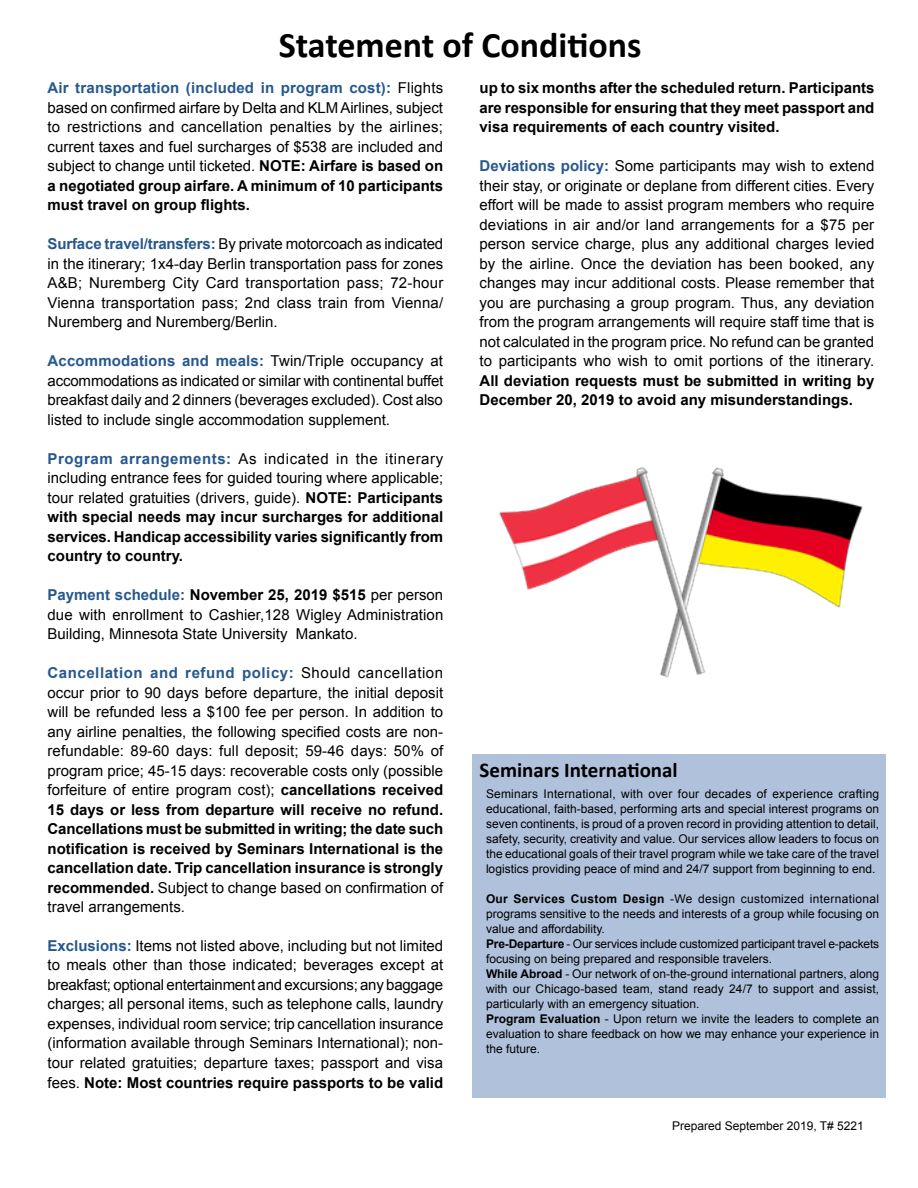
<style>
.page{position:relative;width:918px;height:1188px;background:#fff}
.page>*{position:absolute;margin:0;border:0;box-sizing:border-box;transform-origin:0 0}
.t1{font:700 36px "Calibri";color:#000}
.t2{font:700 21px "Calibri";color:#000}
.t3{font:15px/19.5px "Arial";color:#000;text-align:justify}
.t4{font:700 15px/19.5px "Arial";color:#000;text-align:justify}
.t5{font:12px/15px "Arial";color:#000;text-align:justify}
.s1{font-weight:700;color:#27588d}
.s2{font-weight:700}
.s3{color:#27588d}
.s4{font-weight:400}
</style>
<div class="page">
<div style="left:472px;top:755px;width:414px;height:343px;background:#b0c2db"></div>
<img style="left:499px;top:467px;width:364px;height:211px">
<h1 class="t1" style="left:279px;top:23px;width:364px">Statement of Conditions</h1>
<p class="t3" style="left:48px;top:78px;width:397px"><span class="s1">Air transportation (included in program cost):</span> Flights based on confirmed airfare by Delta and KLM Airlines, subject to restrictions and cancellation penalties by the airlines; current taxes and fuel surcharges of $538 are included and subject to change until ticketed. <span class="s2">NOTE: Airfare is based on a negotiated group airfare. A minimum of 10 participants must travel on group flights.</span></p>
<p class="t3" style="left:48px;top:234px;width:397px"><span class="s1">Surface travel/transfers:</span> By private motorcoach as indicated in the itinerary; 1x4-day Berlin transportation pass for zones A&amp;B; Nuremberg City Card transportation pass; 72-hour Vienna transportation pass; 2nd class train from Vienna/ Nuremberg and Nuremberg/Berlin.</p>
<p class="t3" style="left:48px;top:351px;width:397px"><span class="s1">Accommodations and meals:</span> Twin/Triple occupancy at accommodations as indicated or similar with continental buffet breakfast daily and 2 dinners (beverages excluded). Cost also listed to include single accommodation supplement.</p>
<p class="t4" style="left:48px;top:449px;width:397px"><span class="s3">Program arrangements:</span> <span class="s4">As indicated in the itinerary including entrance fees for guided touring where applicable; tour related gratuities (drivers, guide).</span> NOTE: Participants with special needs may incur surcharges for additional services. Handicap accessibility varies significantly from country to country.</p>
<p class="t3" style="left:48px;top:585px;width:397px"><span class="s1">Payment schedule:</span> <span class="s2">November 25, 2019 $515</span> per person due with enrollment to Cashier,128 Wigley Administration Building, Minnesota State University Mankato.</p>
<p class="t3" style="left:48px;top:663px;width:397px"><span class="s1">Cancellation and refund policy:</span> Should cancellation occur prior to 90 days before departure, the initial deposit will be refunded less a $100 fee per person. In addition to any airline penalties, the following specified costs are non&shy;refundable: 89-60 days: full deposit; 59-46 days: 50% of program price; 45-15 days: recoverable costs only (possible forfeiture of entire program cost); <span class="s2">cancellations received 15 days or less from departure will receive no refund.<br>Cancellations must be submitted in writing; the date such notification is received by Seminars International is the cancellation date. Trip cancellation insurance is strongly recommended.</span> Subject to change based on confirmation of travel arrangements.</p>
<p class="t3" style="left:48px;top:936px;width:397px"><span class="s1">Exclusions:</span> Items not listed above, including but not limited to meals other than those indicated; beverages except at breakfast; optional entertainment and excursions; any baggage charges; all personal items, such as telephone calls, laundry expenses, individual room service; trip cancellation insurance (information available through Seminars International); non&shy;tour related gratuities; departure taxes; passport and visa fees. <span class="s2">Note: Most countries require passports to be valid</span></p>
<p class="t4" style="left:480px;top:78px;width:397px">up to six months after the scheduled return. Participants are responsible for ensuring that they meet passport and visa requirements of each country visited.</p>
<p class="t3" style="left:480px;top:156px;width:396px"><span class="s1">Deviations policy:</span> Some participants may wish to extend their stay, or originate or deplane from different cities. Every effort will be made to assist program members who require deviations in air and/or land arrangements for a $75 per person service charge, plus any additional charges levied by the airline. Once the deviation has been booked, any changes may incur additional costs. Please remember that you are purchasing a group program. Thus, any deviation from the program arrangements will require staff time that is not calculated in the program price. No refund can be granted to participants who wish to omit portions of the itinerary.</p>
<p class="t4" style="left:480px;top:371px;width:396px">All deviation requests must be submitted in writing by<br>December 20, 2019 to avoid any misunderstandings.</p>
<h2 class="t2" style="left:480px;top:757px;width:200px">Seminars International</h2>
<p class="t5" style="left:486px;top:786px;width:395px">Seminars International, with over four decades of experience crafting educational, faith-based, performing arts and special interest programs on seven continents, is proud of a proven record in providing attention to detail, safety, security, creativity and value. Our services allow leaders to focus on the educational goals of their travel program while we take care of the travel logistics providing peace of mind and 24/7 support from beginning to end.</p>
<p class="t5" style="left:486px;top:891px;width:395px;text-align:left"><span class="s2">Our Services Custom Design</span> -We design customized international programs sensitive to the needs and interests of a group while focusing on value and affordability.<br><span class="s2">Pre-Departure</span> - Our services include customized participant travel e-packets focusing on being prepared and responsible travelers.<br><span class="s2">While Abroad</span> - Our network of on-the-ground international partners, along with our Chicago-based team, stand ready 24/7 to support and assist, particularly with an emergency situation.<br><span class="s2">Program Evaluation</span> - Upon return we invite the leaders to complete an evaluation to share feedback on how we may enhance your experience in the future.</p>
<p class="t5" style="left:672px;top:1118px;width:193px">Prepared September 2019, T# 5221</p>
</div>
